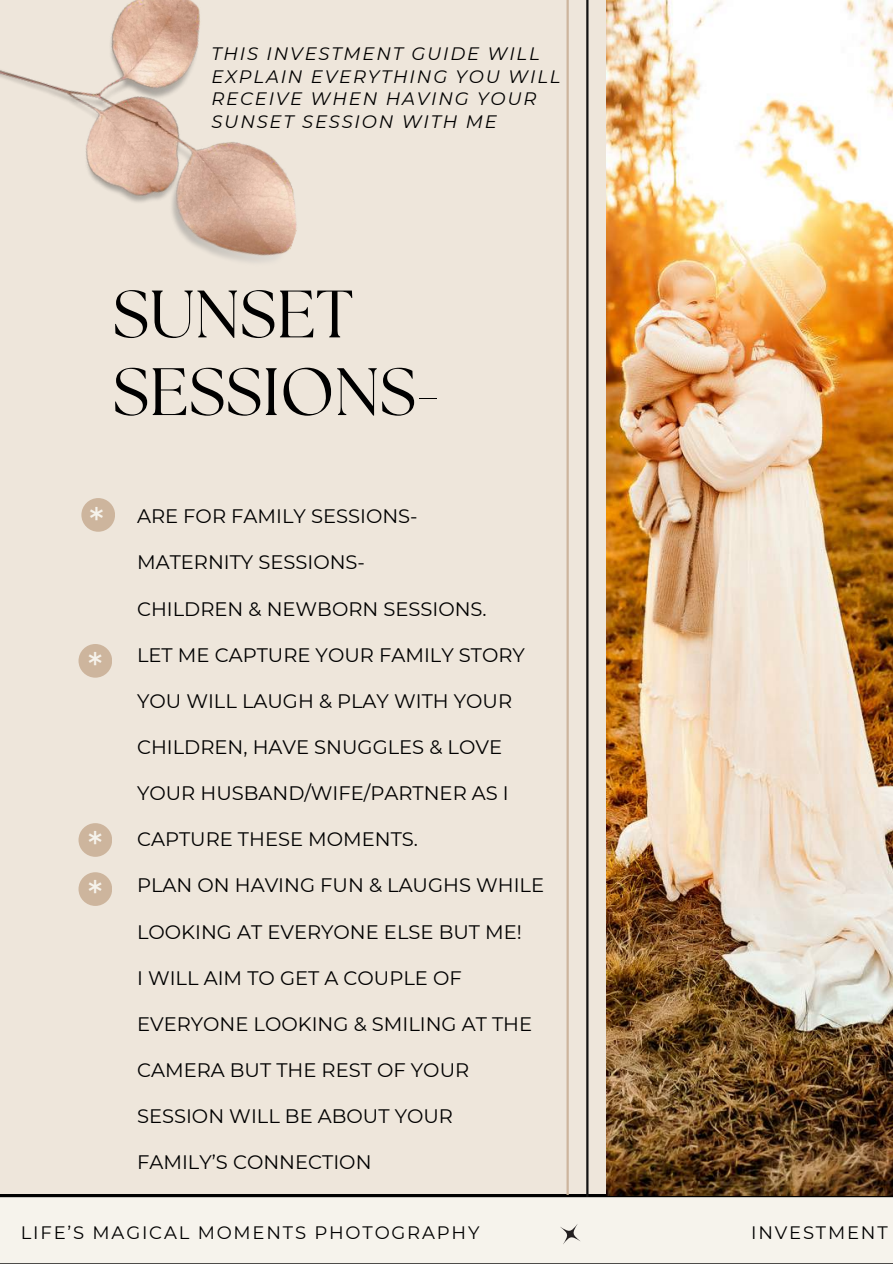
<style>
.page{position:relative;width:893px;height:1264px;background:#fff}
.page>*{position:absolute;margin:0;border:0;box-sizing:border-box;transform-origin:0 0}
.t1{font:66.9px/77.7px "The Seasons";color:#000}
.t2{font:500 35.55px/49.1px "Montserrat";color:#f6f3ec}
.t3{font:19.5px "Montserrat";color:#000}
.t4{font:italic 18px/22.5px "Montserrat";letter-spacing:.1em;color:#000}
.t5{font:18px "Montserrat";letter-spacing:.1em;color:#000}
</style>
<div class="page">
<div style="left:0;top:0;width:892px;height:1263px;background:#eee6db"></div>
<div style="left:0;top:1194px;width:892px;height:69px;background:#f6f3ec"></div>
<svg style="left:552px;top:1215px;width:36px;height:37px"></svg>
<img style="left:606px;top:0;width:286px;height:1195px">
<img style="left:0;top:0;width:297px;height:262px">
<hr style="left:566px;top:0;width:2px;height:1194px;background:#cdb59d">
<hr style="left:586px;top:0;width:2px;height:1196px;background:#131313">
<div style="left:81px;top:498px;width:34px;height:33px;background:#cdb59d;border-radius:50%"></div>
<div style="left:78px;top:823px;width:34px;height:33px;background:#cdb59d;border-radius:50%"></div>
<div style="left:78px;top:644px;width:34px;height:33px;background:#cdb59d;border-radius:50%"></div>
<div style="left:78px;top:872px;width:34px;height:33px;background:#cdb59d;border-radius:50%"></div>
<p class="t4" style="left:211px;top:42px;width:350px">THIS INVESTMENT GUIDE WILL<br>EXPLAIN EVERYTHING YOU WILL<br>RECEIVE WHEN HAVING YOUR<br>SUNSET SESSION WITH ME</p>
<h1 class="t1" style="left:112px;top:279px;width:330px">SUNSET<br>SESSIONS-</h1>
<h2 class="t2" style="left:89px;top:495px;width:16px">*</h2>
<h2 class="t2" style="left:88px;top:640px;width:16px">*</h2>
<h2 class="t2" style="left:88px;top:819px;width:16px">* *</h2>
<p class="t3" style="left:137px;top:504px;width:282px">ARE FOR FAMILY SESSIONS-</p>
<p class="t3" style="left:137px;top:550px;width:229px">MATERNITY SESSIONS-</p>
<p class="t3" style="left:137px;top:596px;width:351px">CHILDREN &amp; NEWBORN SESSIONS.</p>
<p class="t3" style="left:137px;top:642px;width:389px">LET ME CAPTURE YOUR FAMILY STORY</p>
<p class="t3" style="left:137px;top:689px;width:376px">YOU WILL LAUGH &amp; PLAY WITH YOUR</p>
<p class="t3" style="left:137px;top:735px;width:366px">CHILDREN, HAVE SNUGGLES &amp; LOVE</p>
<p class="t3" style="left:137px;top:781px;width:373px">YOUR HUSBAND/WIFE/PARTNER AS I</p>
<p class="t3" style="left:137px;top:827px;width:282px">CAPTURE THESE MOMENTS.</p>
<p class="t3" style="left:137px;top:873px;width:408px">PLAN ON HAVING FUN &amp; LAUGHS WHILE</p>
<p class="t3" style="left:137px;top:919px;width:386px">LOOKING AT EVERYONE ELSE BUT ME!</p>
<p class="t3" style="left:137px;top:965px;width:326px">I WILL AIM TO GET A COUPLE OF</p>
<p class="t3" style="left:137px;top:1011px;width:396px">EVERYONE LOOKING &amp; SMILING AT THE</p>
<p class="t3" style="left:137px;top:1058px;width:333px">CAMERA BUT THE REST OF YOUR</p>
<p class="t3" style="left:137px;top:1104px;width:317px">SESSION WILL BE ABOUT YOUR</p>
<p class="t3" style="left:137px;top:1150px;width:236px">FAMILY’S CONNECTION</p>
<p class="t5" style="left:21px;top:1221px;width:460px">LIFE’S MAGICAL MOMENTS PHOTOGRAPHY</p>
<p class="t5" style="left:751px;top:1221px;width:138px">INVESTMENT</p>
</div>
